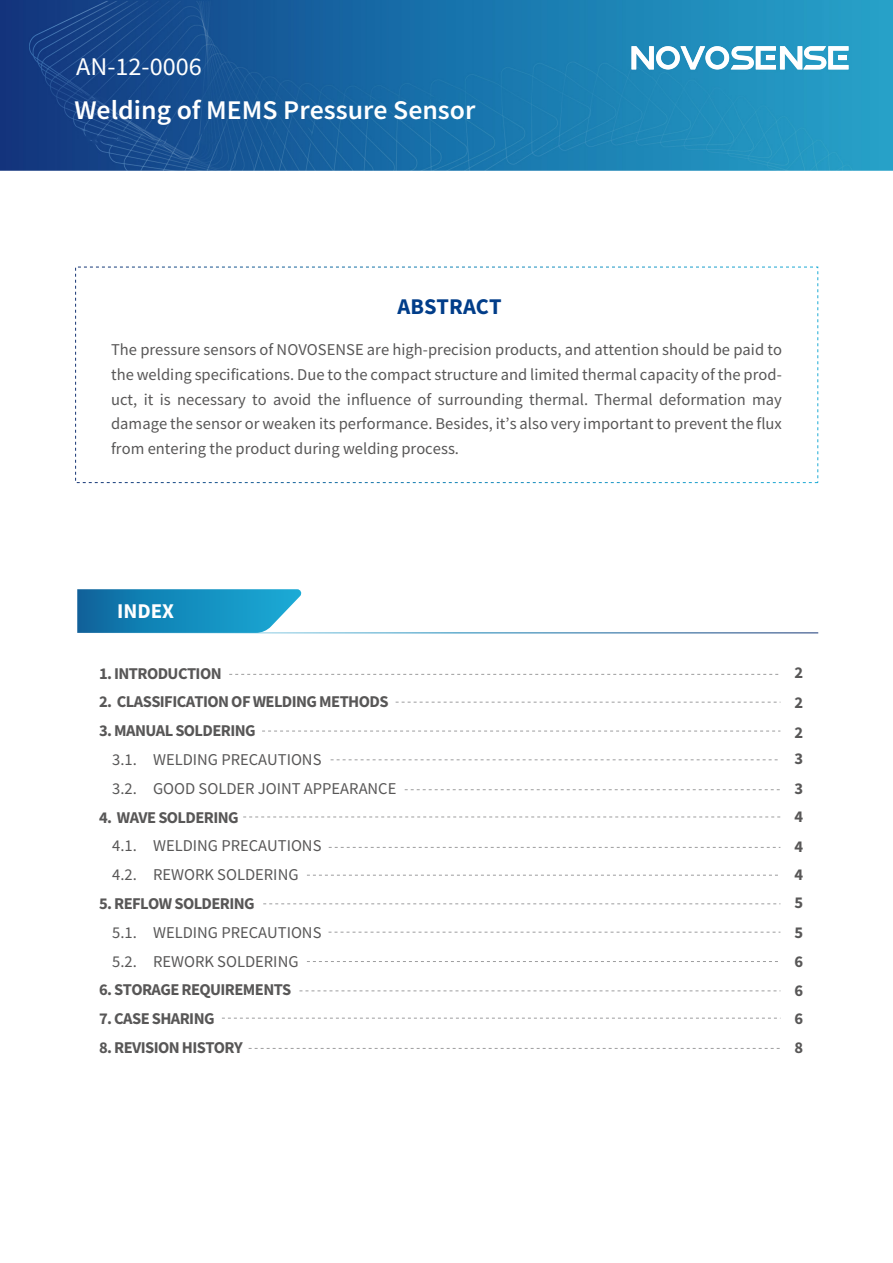
<style>
.page{position:relative;width:893px;height:1263px;background:#fff}
.page>*{position:absolute;margin:0;border:0;box-sizing:border-box;transform-origin:0 0}
.t1{font:600 27px "Source Sans Pro";color:#fff}
.t2{font:25.5px "Source Sans Pro";color:#fff}
.t3{font:700 22.5px "Source Sans Pro";color:#013d89}
.t4{font:700 21px "Source Sans Pro";color:#fff}
.t5{font:16.5px/24.8px "Source Sans Pro";color:#585757}
.t6{font:700 16.5px/29.7px "Source Sans Pro";letter-spacing:-.035em;color:#585757}
</style>
<div class="page">
<img style="left:0;top:0;width:893px;height:170px">
<svg style="left:632px;top:46px;width:216px;height:23px"></svg>
<div style="left:75px;top:267px;width:743px;height:216px;border:1px dashed #fff"></div>
<svg style="left:77px;top:589px;width:226px;height:44px;background:#2792bf"></svg>
<svg style="left:229px;top:674px;width:550px;height:1px"></svg>
<svg style="left:396px;top:702px;width:384px;height:1px"></svg>
<svg style="left:262px;top:731px;width:518px;height:1px"></svg>
<svg style="left:331px;top:759px;width:447px;height:1px"></svg>
<svg style="left:405px;top:789px;width:375px;height:1px"></svg>
<svg style="left:249px;top:1048px;width:531px;height:1px"></svg>
<svg style="left:243px;top:817px;width:537px;height:1px"></svg>
<svg style="left:329px;top:847px;width:451px;height:1px"></svg>
<svg style="left:307px;top:875px;width:471px;height:1px"></svg>
<svg style="left:263px;top:903px;width:517px;height:1px"></svg>
<svg style="left:329px;top:932px;width:451px;height:1px"></svg>
<svg style="left:307px;top:961px;width:471px;height:1px"></svg>
<svg style="left:299px;top:990px;width:481px;height:1px"></svg>
<svg style="left:222px;top:1018px;width:555px;height:1px"></svg>
<h2 class="t2" style="left:76px;top:51px;width:127px">AN-12-0006</h2>
<h1 class="t1" style="left:74px;top:92px;width:403px">Welding of MEMS Pressure Sensor</h1>
<h3 class="t3" style="left:397px;top:291px;width:106px">ABSTRACT</h3>
<p class="t5" style="left:111px;top:337px;width:672px;text-align:justify">The pressure sensors of NOVOSENSE are high-precision products, and attention should be paid to the welding specifications. Due to the compact structure and limited thermal capacity of the prod&shy;uct, it is necessary to avoid the influence of surrounding thermal. Thermal deformation may damage the sensor or weaken its performance. Besides, it’s also very important to prevent the flux from entering the product during welding process.</p>
<p class="t4" style="left:117px;top:597px;width:59px">INDEX</p>
<p class="t6" style="left:99px;top:658px;width:124px">1. INTRODUCTION</p>
<p class="t6" style="left:99px;top:687px;width:291px">2. CLASSIFICATION OF WELDING METHODS</p>
<p class="t6" style="left:99px;top:716px;width:158px">3. MANUAL SOLDERING</p>
<p class="t5" style="left:112px;top:745px;width:286px;line-height:28.8px">3.1. WELDING PRECAUTIONS<br>3.2. GOOD SOLDER JOINT APPEARANCE</p>
<p class="t6" style="left:99px;top:802px;width:141px">4. WAVE SOLDERING</p>
<p class="t5" style="left:112px;top:831px;width:211px;line-height:28.8px">4.1. WELDING PRECAUTIONS<br>4.2. REWORK SOLDERING</p>
<p class="t6" style="left:99px;top:888px;width:157px">5. REFLOW SOLDERING</p>
<p class="t5" style="left:112px;top:918px;width:211px;line-height:28.8px">5.1. WELDING PRECAUTIONS<br>5.2. REWORK SOLDERING</p>
<p class="t6" style="left:99px;top:975px;width:194px">6. STORAGE REQUIREMENTS</p>
<p class="t6" style="left:99px;top:1003px;width:117px">7. CASE SHARING</p>
<p class="t6" style="left:99px;top:1032px;width:145px">8. REVISION HISTORY</p>
<p class="t6" style="left:795px;top:658px;width:10px;text-align:justify">2<br>2<br>2</p>
<p class="t6" style="left:795px;top:743px;width:10px;line-height:30.2px">3<br>3</p>
<p class="t6" style="left:795px;top:801px;width:10px;line-height:30.2px">4<br>4</p>
<p class="t6" style="left:795px;top:861px;width:10px;line-height:27.8px">4<br>5</p>
<p class="t6" style="left:795px;top:918px;width:10px;line-height:28.8px">5<br>6</p>
<p class="t6" style="left:795px;top:976px;width:10px;line-height:27.6px">6<br>6</p>
<p class="t6" style="left:795px;top:1032px;width:10px">8</p>
</div>
